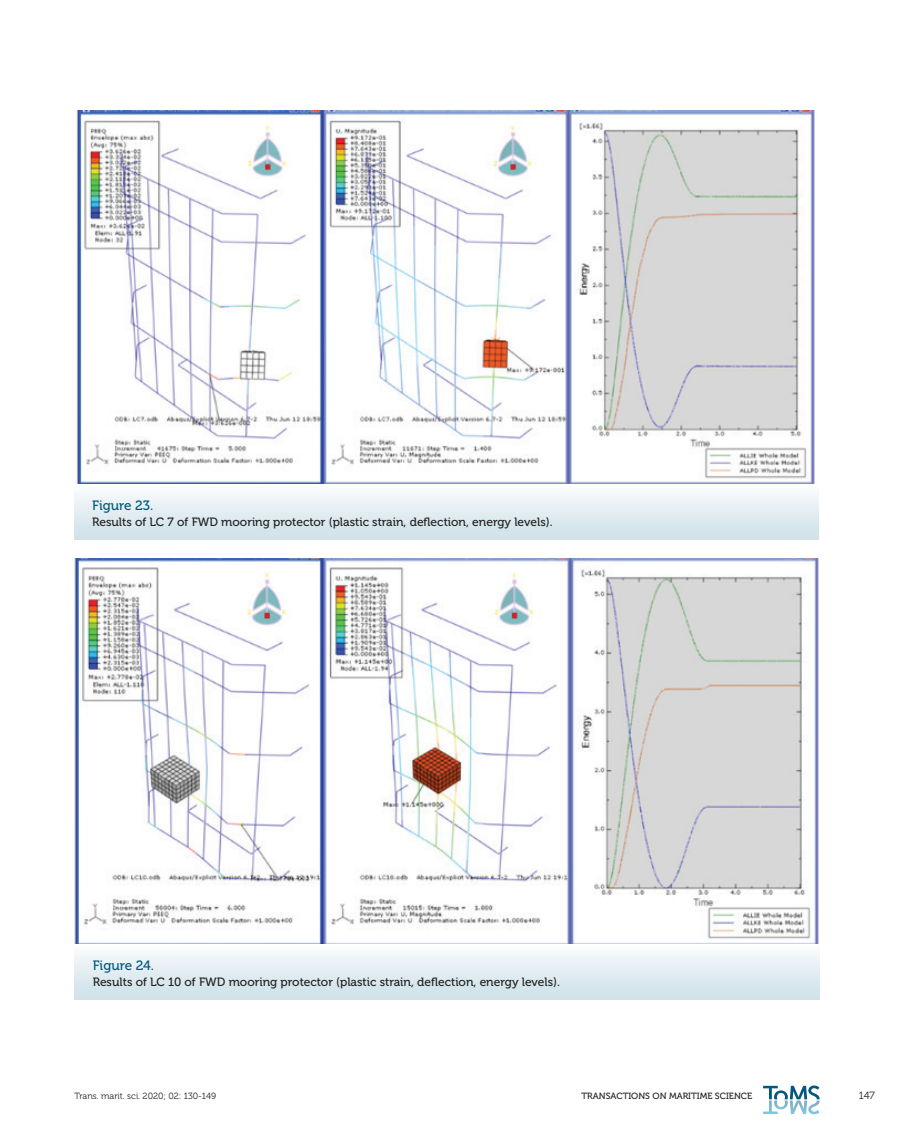
<style>
.page{position:relative;width:915px;height:1127px;background:#fff}
.page>*{position:absolute;margin:0;border:0;box-sizing:border-box;transform-origin:0 0}
.t1{font:13.5px "Museo 500";color:#00597c}
.t2{font:12px "Museo 500";color:#231f20}
.t3{font:10.5px "Museo 300";color:#231f20}
.t4{font:9px "Museo 300";color:#231f20}
.t5{font:9px "Museo 500";color:#231f20}
</style>
<div class="page">
<svg style="left:763px;top:1085px;width:56px;height:29px"></svg>
<div style="left:74px;top:483px;width:744px;height:56px;background:linear-gradient(to bottom,#fdfdfe,#cee1e8)"></div>
<div style="left:75px;top:943px;width:744px;height:56px;background:linear-gradient(to bottom,#fdfdfe,#cde1e8)"></div>
<img style="left:76px;top:111px;width:739px;height:372px">
<img style="left:74px;top:558px;width:745px;height:385px">
<p class="t1" style="left:92px;top:498px;width:63px">Figure 23.</p>
<p class="t2" style="left:92px;top:515px;width:462px">Results of LC 7 of FWD mooring protector (plastic strain, deflection, energy levels).</p>
<p class="t1" style="left:93px;top:957px;width:63px">Figure 24.</p>
<p class="t2" style="left:93px;top:975px;width:468px">Results of LC 10 of FWD mooring protector (plastic strain, deflection, energy levels).</p>
<p class="t4" style="left:74px;top:1091px;width:143px">Trans. marit. sci. 2020; 02: 130-149</p>
<p class="t5" style="left:581px;top:1091px;width:172px">TRANSACTIONS ON MARITIME SCIENCE</p>
<p class="t3" style="left:858px;top:1090px;width:18px">147</p>
</div>
